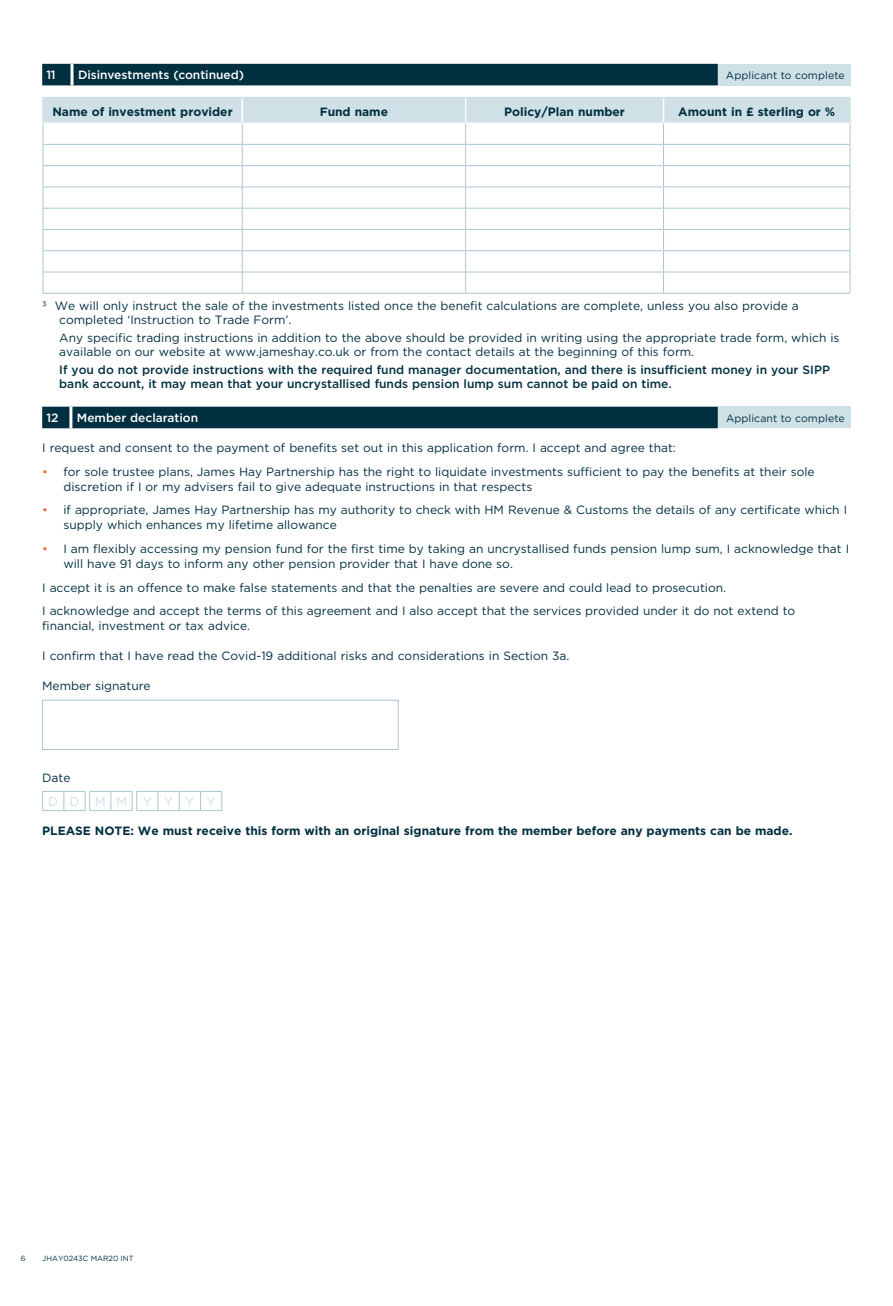
<style>
.page{position:relative;width:893px;height:1306px;background:#fff}
.page>*{position:absolute;margin:0;border:0;box-sizing:border-box;transform-origin:0 0}
.t1{font:12.75px "Gotham";letter-spacing:.95em;color:#d0e0e7}
.t2{font:12px/15px "Gotham";color:#002f40}
.t3{font:500 12px/14.4px "Gotham";color:#002f40}
.t4{font:700 12px "Gotham";color:#002f40}
.t5{font:500 12px "Gotham";color:#fff}
.t6{font:10.5px "Gotham";letter-spacing:.01em;color:#002f40}
.t7{font:7.5px "Gotham";color:#002f40}
.s1{color:#f2642f}
</style>
<div class="page">
<hr style="left:42px;top:97px;width:200px;height:1px;background:#d0e0e7">
<hr style="left:42px;top:98px;width:2px;height:25px;background:#d0e0e7">
<hr style="left:242px;top:97px;width:223px;height:1px;background:#d0e0e7">
<hr style="left:465px;top:97px;width:198px;height:1px;background:#d0e0e7">
<hr style="left:663px;top:97px;width:187px;height:1px;background:#d0e0e7">
<svg style="left:43px;top:98px;width:807px;height:195px"></svg>
<hr style="left:43px;top:293px;width:199px;height:1px;background:#aac7d2">
<hr style="left:242px;top:293px;width:223px;height:1px;background:#aac7d2">
<hr style="left:465px;top:293px;width:198px;height:1px;background:#aac7d2">
<hr style="left:663px;top:293px;width:187px;height:1px;background:#aac7d2">
<div style="left:42px;top:64px;width:675px;height:21px;background:#002f40"></div>
<div style="left:717px;top:64px;width:133px;height:21px;background:#d0e0e7"></div>
<hr style="left:70px;top:64px;width:3px;height:21px;background:#fff">
<div style="left:42px;top:406px;width:675px;height:22px;background:#002f40"></div>
<div style="left:717px;top:406px;width:133px;height:22px;background:#d0e0e7"></div>
<hr style="left:69px;top:406px;width:3px;height:22px;background:#fff">
<svg style="left:42px;top:791px;width:180px;height:20px"></svg>
<div style="left:42px;top:700px;width:356px;height:50px;background:#fff;border:1px solid #aac7d2"></div>
<p class="t5" style="left:46px;top:67px;width:11px">11</p>
<p class="t5" style="left:78px;top:67px;width:168px">Disinvestments (continued)</p>
<p class="t6" style="left:725px;top:69px;width:120px">Applicant to complete</p>
<p class="t4" style="left:52px;top:104px;width:182px">Name of investment provider</p>
<p class="t4" style="left:320px;top:104px;width:70px">Fund name</p>
<p class="t4" style="left:504px;top:104px;width:122px">Policy/Plan number</p>
<p class="t4" style="left:678px;top:104px;width:158px">Amount in £ sterling or %</p>
<p class="t2" style="left:59px;top:298px;width:741px;line-height:14.4px;text-indent:-17px">3 We will only instruct the sale of the investments listed once the benefit calculations are complete, unless you also provide a completed ‘Instruction to Trade Form’.</p>
<p class="t2" style="left:59px;top:330px;width:781px;line-height:14.4px">Any specific trading instructions in addition to the above should be provided in writing using the appropriate trade form, which is available on our website at www.jameshay.co.uk or from the contact details at the beginning of this form.</p>
<p class="t3" style="left:59px;top:362px;width:772px">If you do not provide instructions with the required fund manager documentation, and there is insufficient money in your SIPP bank account, it may mean that your uncrystallised funds pension lump sum cannot be paid on time.</p>
<p class="t5" style="left:46px;top:410px;width:13px">12</p>
<p class="t5" style="left:77px;top:410px;width:123px">Member declaration</p>
<p class="t6" style="left:725px;top:412px;width:120px">Applicant to complete</p>
<p class="t2" style="left:42px;top:440px;width:635px">I request and consent to the payment of benefits set out in this application form. I accept and agree that:</p>
<p class="t2" style="left:63px;top:464px;width:752px;text-indent:-21px"><span class="s1">•</span> for sole trustee plans, James Hay Partnership has the right to liquidate investments sufficient to pay the benefits at their sole discretion if I or my advisers fail to give adequate instructions in that respects</p>
<p class="t2" style="left:63px;top:502px;width:785px;text-indent:-21px"><span class="s1">•</span> if appropriate, James Hay Partnership has my authority to check with HM Revenue &amp; Customs the details of any certificate which I supply which enhances my lifetime allowance</p>
<p class="t2" style="left:63px;top:541px;width:787px;text-indent:-21px"><span class="s1">•</span> I am flexibly accessing my pension fund for the first time by taking an uncrystallised funds pension lump sum, I acknowledge that I will have 91 days to inform any other pension provider that I have done so.</p>
<p class="t2" style="left:42px;top:575px;width:754px;line-height:23.5px">I accept it is an offence to make false statements and that the penalties are severe and could lead to prosecution.<br>I acknowledge and accept the terms of this agreement and I also accept that the services provided under it do not extend to</p>
<p class="t2" style="left:42px;top:618px;width:209px">financial, investment or tax advice.</p>
<p class="t2" style="left:42px;top:648px;width:528px">I confirm that I have read the Covid-19 additional risks and considerations in Section 3a.</p>
<p class="t2" style="left:42px;top:678px;width:110px">Member signature</p>
<p class="t2" style="left:42px;top:770px;width:30px">Date</p>
<p class="t1" style="left:48px;top:793px;width:169px">DD MM YYYY</p>
<p class="t4" style="left:42px;top:822px;width:751px">PLEASE NOTE: We must receive this form with an original signature from the member before any payments can be made.</p>
<p class="t7" style="left:21px;top:1253px;width:6px">6</p>
<p class="t7" style="left:42px;top:1253px;width:93px">JHAY0243C MAR20 INT</p>
</div>
